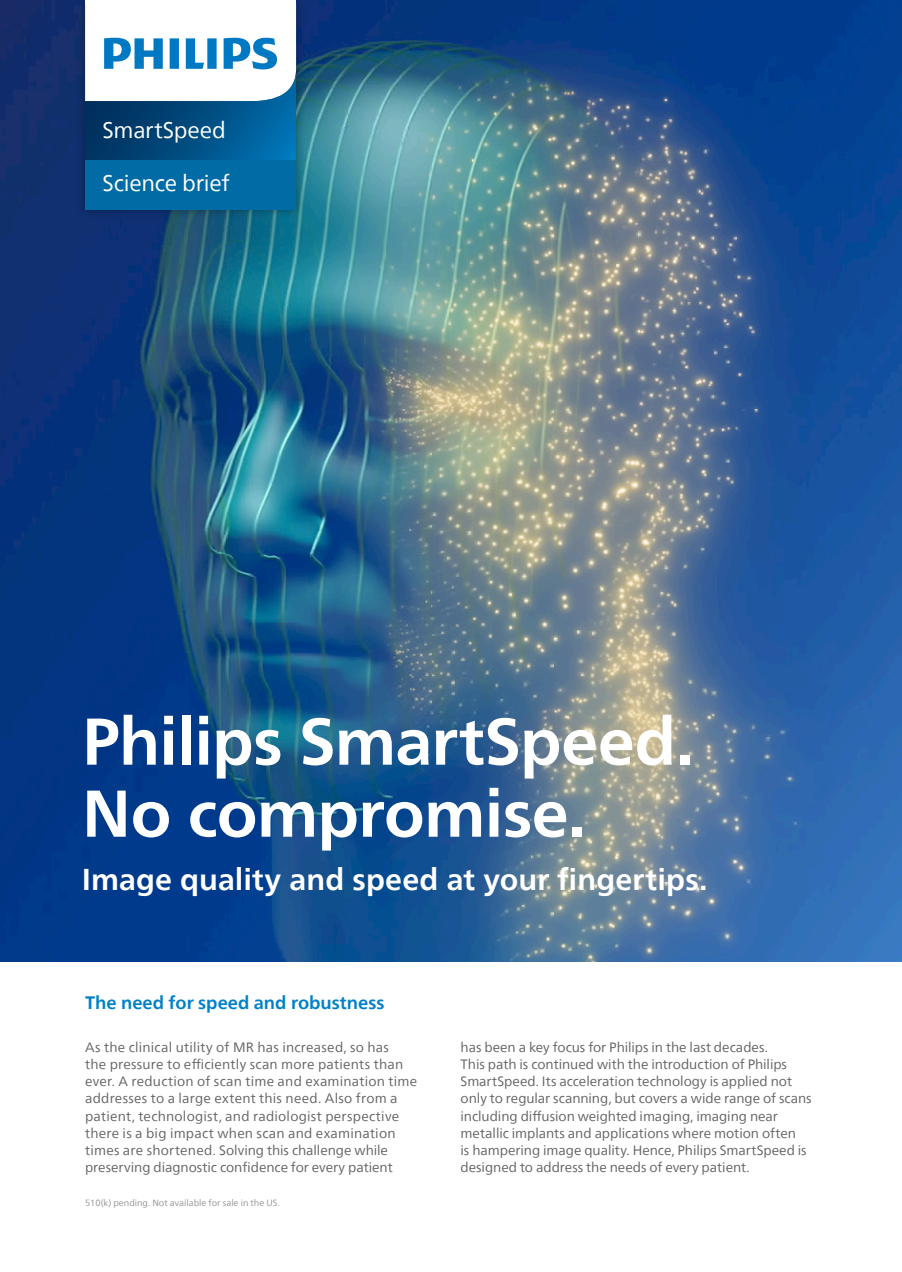
<style>
.page{position:relative;width:902px;height:1272px;background:#fff}
.page>*{position:absolute;margin:0;border:0;box-sizing:border-box;transform-origin:0 0}
.main_heading{font:700 66px/72px "Neue Frutiger World";letter-spacing:-.01em;color:#fff}
.main_heading-2{font:700 30px "Neue Frutiger World";letter-spacing:.005em;color:#fff}
.t1{font:22.5px "Neue Frutiger World";letter-spacing:-.01em;color:#fff}
.main_heading_2{font:700 18px "Neue Frutiger World";color:#0081c7}
._01_Body_Copy{font:13.5px/17.2px "Neue Frutiger World";color:#636366}
.t2{font:9px "Neue Frutiger World";color:#939598}
</style>
<div class="page">
<img style="left:0;top:0;width:901px;height:961px">
<div style="left:76px;top:0;width:229px;height:219px;background:#231f20;opacity:.35"></div>
<hr style="left:85px;top:0;width:211px;height:4px;background:#fff">
<div style="left:85px;top:160px;width:211px;height:50px;background:#006ba4"></div>
<svg style="left:85px;top:4px;width:211px;height:156px"></svg>
<p class="t1" style="left:102px;top:112px;width:125px">SmartSpeed</p>
<p class="t1" style="left:102px;top:165px;width:129px">Science brief</p>
<p class="main_heading" style="left:82px;top:704px;width:613px">Philips SmartSpeed.<br>No compromise.</p>
<p class="main_heading-2" style="left:82px;top:853px;width:627px">Image quality and speed at your fingertips.</p>
<p class="main_heading_2" style="left:85px;top:987px;width:301px">The need for speed and robustness</p>
<p class="_01_Body_Copy" style="left:85px;top:1038px;width:333px">As the clinical utility of MR has increased, so has<br>the pressure to efficiently scan more patients than ever. A reduction of scan time and examination time addresses to a large extent this need. Also from a patient, technologist, and radiologist perspective there is a big impact when scan and examination times are shortened. Solving this challenge while preserving diagnostic confidence for every patient</p>
<p class="_01_Body_Copy" style="left:460px;top:1038px;width:352px">has been a key focus for Philips in the last decades.<br>This path is continued with the introduction of Philips SmartSpeed. Its acceleration technology is applied not only to regular scanning, but covers a wide range of scans including diffusion weighted imaging, imaging near metallic implants and applications where motion often<br>is hampering image quality. Hence, Philips SmartSpeed is designed to address the needs of every patient.</p>
<p class="t2" style="left:85px;top:1196px;width:196px">510(k) pending. Not available for sale in the US.</p>
</div>
